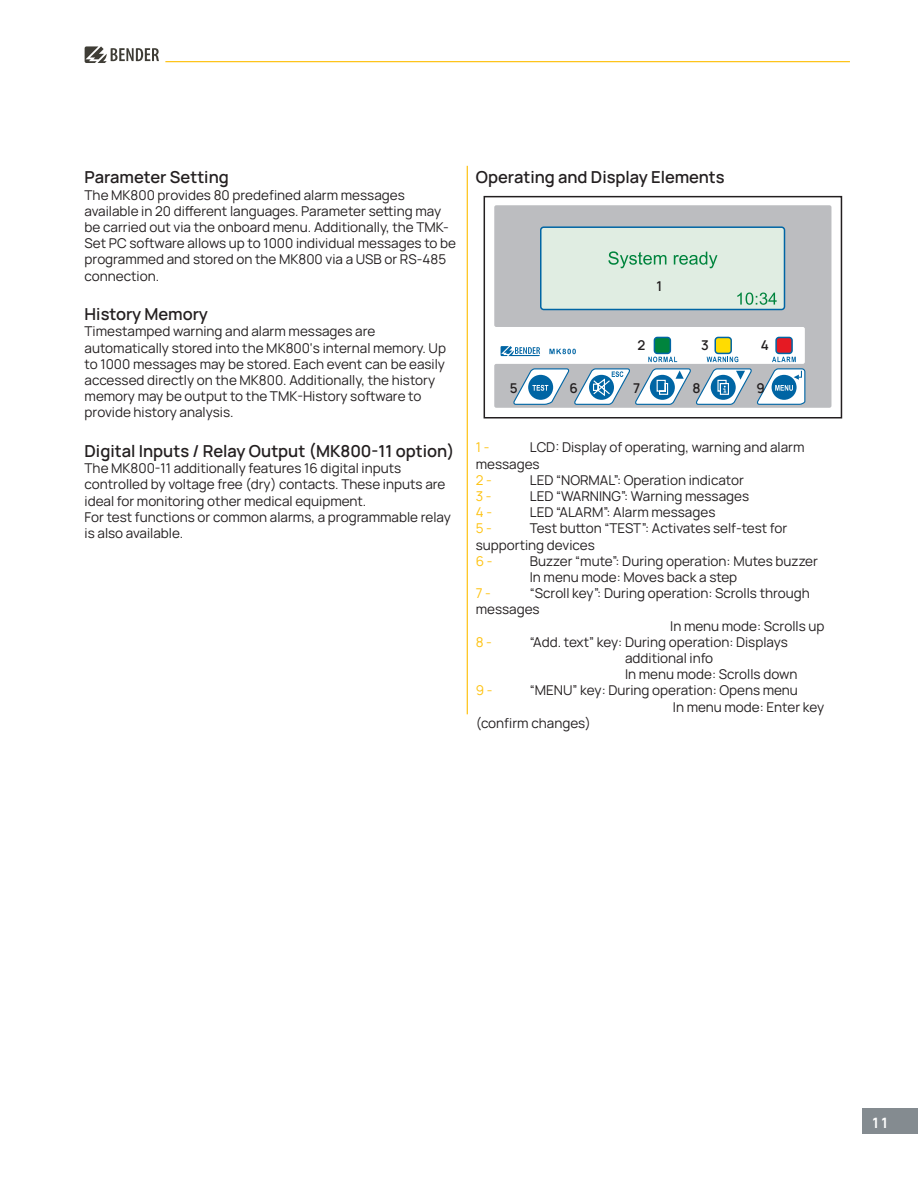
<style>
.page{position:relative;width:918px;height:1188px;background:#fff}
.page>*{position:absolute;margin:0;border:0;box-sizing:border-box;transform-origin:0 0}
.Paragraph_Headers{font:600 16.5px "Manrope";color:#231f20}
.t1{font:700 14.25px "Manrope";color:#fff}
.t2{font:13.5px/16.2px "Manrope";color:#231f20}
.t3{font:13.5px "Manrope";color:#fec210}
.t4{font:600 13.5px "Manrope";color:#231f20}
</style>
<div class="page">
<hr style="left:165px;top:61px;width:685px;height:1px;background:#fec210">
<svg style="left:85px;top:46px;width:74px;height:17px"></svg>
<div style="left:863px;top:1108px;width:55px;height:26px;background:#848b90"></div>
<div style="left:484px;top:196px;width:358px;height:223px;border:2px solid #231f20"></div>
<svg style="left:494px;top:205px;width:337px;height:203px;fill:#bcbdc0"></svg>
<div style="left:654px;top:337px;width:16px;height:16px;background:#00843d;border-radius:3px"></div>
<div style="left:654px;top:337px;width:17px;height:17px;border:2px solid #0065a4;border-radius:3px"></div>
<div style="left:715px;top:337px;width:16px;height:16px;background:#ffdc01;border-radius:3px"></div>
<div style="left:715px;top:337px;width:17px;height:17px;border:2px solid #0065a4;border-radius:3px"></div>
<div style="left:776px;top:337px;width:16px;height:16px;background:#e51a23;border-radius:3px"></div>
<div style="left:775px;top:337px;width:18px;height:17px;border:2px solid #0065a4;border-radius:3px"></div>
<div style="left:541px;top:227px;width:243px;height:83px;background:#e0ede2;border-radius:3px"></div>
<div style="left:540px;top:226px;width:245px;height:84px;border:2px solid #0065a4;border-radius:3px"></div>
<svg style="left:501px;top:346px;width:39px;height:10px"></svg>
<svg style="left:648px;top:357px;width:29px;height:5px"></svg>
<svg style="left:707px;top:357px;width:31px;height:5px"></svg>
<svg style="left:772px;top:357px;width:24px;height:5px"></svg>
<svg style="left:513px;top:368px;width:293px;height:37px"></svg>
<svg style="left:737px;top:293px;width:40px;height:12px"></svg>
<svg style="left:549px;top:349px;width:27px;height:5px"></svg>
<svg style="left:608px;top:251px;width:58px;height:17px"></svg>
<svg style="left:674px;top:252px;width:43px;height:16px"></svg>
<hr style="left:467px;top:166px;width:1px;height:548px;background:#fec210">
<p class="Paragraph_Headers" style="left:85px;top:166px;width:146px">Parameter Setting</p>
<p class="t2" style="left:85px;top:186px;width:373px">The MK800 provides 80 predefined alarm messages available in 20 different languages. Parameter setting may be carried out via the onboard menu. Additionally, the TMK-Set PC software allows up to 1000 individual messages to be programmed and stored on the MK800 via a USB or RS-485 connection.</p>
<p class="Paragraph_Headers" style="left:85px;top:303px;width:125px">History Memory</p>
<p class="t2" style="left:85px;top:323px;width:363px">Timestamped warning and alarm messages are automatically stored into the MK800‘s internal memory. Up to 1000 messages may be stored. Each event can be easily accessed directly on the MK800. Additionally, the history memory may be output to the TMK-History software to provide history analysis.</p>
<p class="Paragraph_Headers" style="left:85px;top:439px;width:371px">Digital Inputs / Relay Output (MK800-11 option)</p>
<p class="t2" style="left:85px;top:460px;width:362px">The MK800-11 additionally features 16 digital inputs controlled by voltage free (dry) contacts. These inputs are ideal for monitoring other medical equipment.</p>
<p class="t2" style="left:85px;top:508px;width:368px">For test functions or common alarms, a programmable relay is also available.</p>
<p class="Paragraph_Headers" style="left:476px;top:166px;width:250px">Operating and Display Elements</p>
<p class="t4" style="left:657px;top:276px;width:7px">1</p>
<p class="t4" style="left:637px;top:336px;width:9px">2</p>
<p class="t4" style="left:701px;top:336px;width:9px">3</p>
<p class="t4" style="left:761px;top:336px;width:10px">4</p>
<p class="t4" style="left:510px;top:378px;width:9px">5</p>
<p class="t4" style="left:569px;top:378px;width:10px">6</p>
<p class="t4" style="left:633px;top:378px;width:9px">7</p>
<p class="t4" style="left:693px;top:378px;width:10px">8</p>
<p class="t4" style="left:756px;top:378px;width:10px">9</p>
<p class="t2" style="left:476px;top:439px;width:330px;text-indent:54px">LCD: Display of operating, warning and alarm messages</p>
<p class="t3" style="left:476px;top:470px;width:18px">2 -</p>
<p class="t2" style="left:530px;top:471px;width:216px">LED “NORMAL”: Operation indicator</p>
<p class="t3" style="left:476px;top:487px;width:17px">3 -</p>
<p class="t2" style="left:530px;top:487px;width:221px">LED “WARNING”: Warning messages</p>
<p class="t3" style="left:476px;top:503px;width:18px">4 -</p>
<p class="t2" style="left:530px;top:504px;width:187px">LED “ALARM”: Alarm messages</p>
<p class="t3" style="left:476px;top:519px;width:18px">5 -</p>
<p class="t3" style="left:476px;top:438px;width:15px">1 -</p>
<p class="t2" style="left:476px;top:520px;width:313px;text-indent:54px">Test button “TEST”: Activates self-test for supporting devices</p>
<p class="t3" style="left:476px;top:551px;width:18px">6 -</p>
<p class="t2" style="left:530px;top:552px;width:290px">Buzzer “mute”: During operation: Mutes buzzer<br>In menu mode: Moves back a step</p>
<p class="t3" style="left:476px;top:584px;width:17px">7 -</p>
<p class="t2" style="left:530px;top:585px;width:282px">“Scroll key”: During operation: Scrolls through</p>
<p class="t2" style="left:476px;top:601px;width:65px">messages</p>
<p class="t2" style="left:670px;top:617px;width:156px">In menu mode: Scrolls up</p>
<p class="t3" style="left:476px;top:632px;width:18px">8 -</p>
<p class="t2" style="left:625px;top:633px;width:174px;text-indent:-95px">“Add. text” key: During operation: Displays additional info<br>In menu mode: Scrolls down</p>
<p class="t3" style="left:476px;top:681px;width:18px">9 -</p>
<p class="t2" style="left:530px;top:682px;width:270px">“MENU” key: During operation: Opens menu</p>
<p class="t2" style="left:673px;top:698px;width:153px">In menu mode: Enter key</p>
<p class="t2" style="left:476px;top:714px;width:117px">(confirm changes)</p>
<p class="t1" style="left:871px;top:1113px;width:19px">11</p>
</div>
